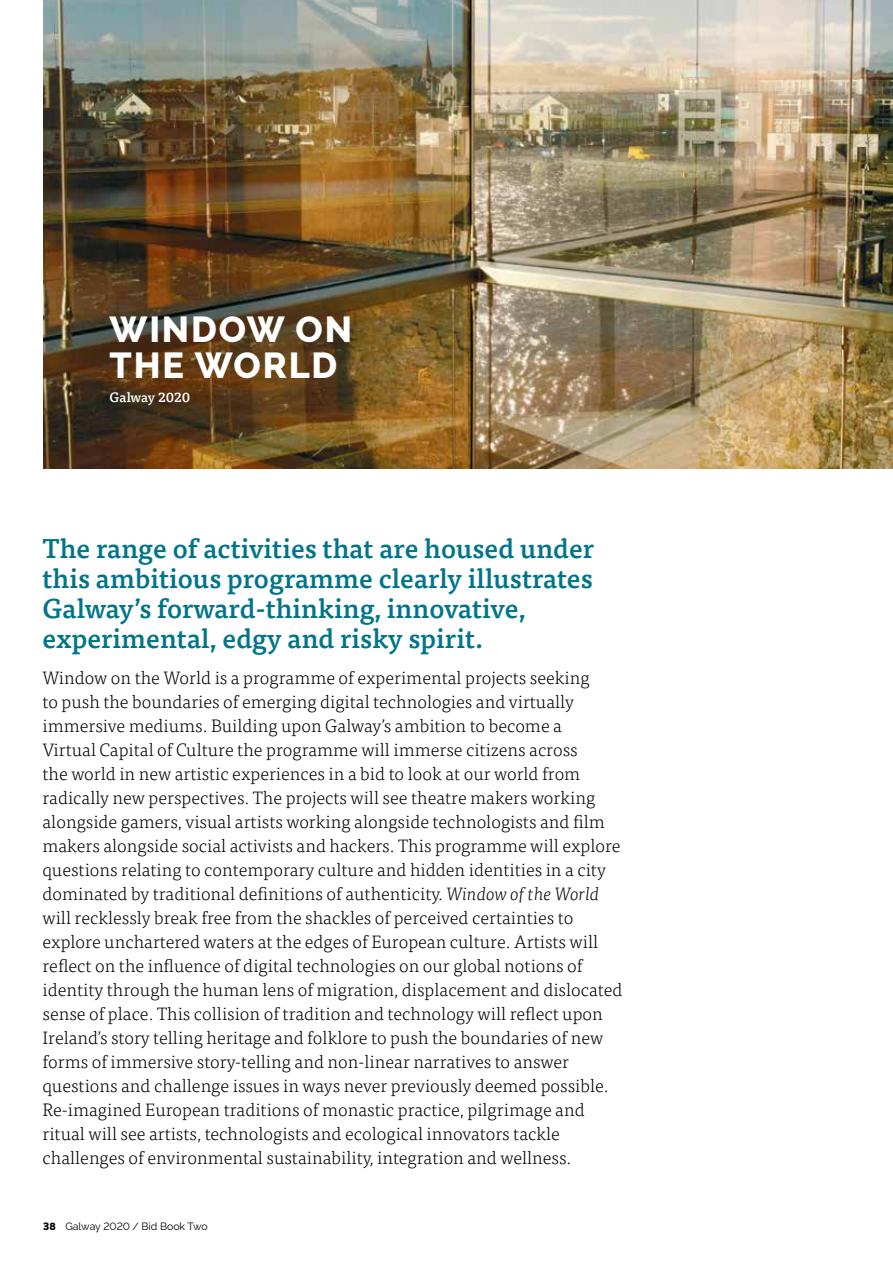
<style>
.page{position:relative;width:893px;height:1263px;background:#fff}
.page>*{position:absolute;margin:0;border:0;box-sizing:border-box;transform-origin:0 0}
.t1{font:800 36px/36px "Raleway";letter-spacing:.05em;color:#fff}
.t2{font:500 27px/30px "Tisa OT";color:#007589}
.t3{font:300 18px/24px "Tisa OT";color:#000}
.t4{font:500 13.5px "Tisa OT";color:#fff}
.t5{font:10.5px "Raleway";color:#000}
.s1{font-style:italic}
.s2{font-weight:800}
</style>
<div class="page">
<img style="left:43px;top:0;width:850px;height:468px">
<h1 class="t1" style="left:110px;top:312px;width:244px">WINDOW ON<br>THE WORLD</h1>
<p class="t4" style="left:110px;top:389px;width:82px">Galway 2020</p>
<h2 class="t2" style="left:43px;top:534px;width:553px">The range of activities that are housed under this ambitious programme clearly illustrates Galway’s forward-thinking, innovative, experimental, edgy and risky spirit.</h2>
<p class="t3" style="left:43px;top:666px;width:581px">Window on the World is a programme of experimental projects seeking<br>to push the boundaries of emerging digital technologies and virtually immersive mediums. Building upon Galway’s ambition to become a<br>Virtual Capital of Culture the programme will immerse citizens across<br>the world in new artistic experiences in a bid to look at our world from radically new perspectives. The projects will see theatre makers working alongside gamers, visual artists working alongside technologists and film makers alongside social activists and hackers. This programme will explore questions relating to contemporary culture and hidden identities in a city dominated by traditional definitions of authenticity. <span class="s1">Window of the World </span>will recklessly break free from the shackles of perceived certainties to explore unchartered waters at the edges of European culture. Artists will reflect on the influence of digital technologies on our global notions of identity through the human lens of migration, displacement and dislocated sense of place. This collision of tradition and technology will reflect upon Ireland’s story telling heritage and folklore to push the boundaries of new forms of immersive story-telling and non-linear narratives to answer questions and challenge issues in ways never previously deemed possible.<br>Re-imagined European traditions of monastic practice, pilgrimage and ritual will see artists, technologists and ecological innovators tackle challenges of environmental sustainability, integration and wellness.</p>
<p class="t5" style="left:43px;top:1220px;width:166px"><span class="s2">38</span> Galway 2020 / Bid Book Two</p>
</div>
